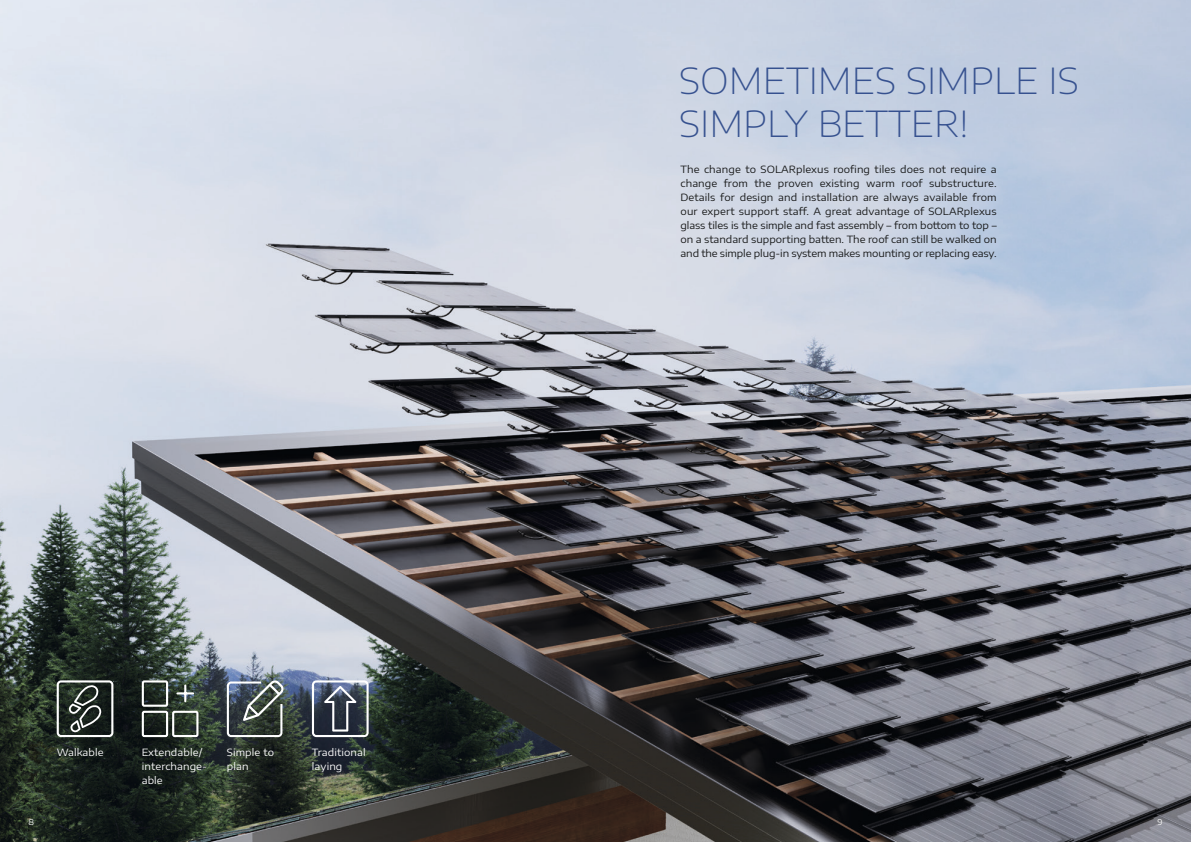
<style>
.page{position:relative;width:1191px;height:842px;background:#fff}
.page>*{position:absolute;margin:0;border:0;box-sizing:border-box;transform-origin:0 0}
.t1{font:200 36px/43.2px "Encode Sans Expanded";color:#36518f}
.t2{font:10px/14px "Encode Sans Expanded";letter-spacing:-.01em;color:#151616;text-align:justify}
.t3{font:10px/14px "Encode Sans Expanded";letter-spacing:.01em;color:#fff}
.t4{font:8px "Encode Sans Expanded";color:#fff}
</style>
<div class="page">
<img style="left:0;top:0;width:1191px;height:842px">
<svg style="left:57px;top:680px;width:56px;height:57px;background:#4e5651"></svg>
<svg style="left:227px;top:680px;width:57px;height:57px;background:#5f6869"></svg>
<svg style="left:141px;top:679px;width:58px;height:59px;background:#505a53"></svg>
<svg style="left:312px;top:680px;width:57px;height:57px;background:#616975"></svg>
<p class="t3" style="left:57px;top:745px;width:48px">Walkable</p>
<p class="t3" style="left:312px;top:745px;width:55px">Traditional laying</p>
<p class="t3" style="left:142px;top:745px;width:67px">Extendable/ interchange&shy;able</p>
<p class="t3" style="left:227px;top:745px;width:49px">Simple to plan</p>
<p class="t1" style="left:679px;top:57px;width:401px">SOMETIMES SIMPLE IS<br>SIMPLY BETTER!</p>
<p class="t2" style="left:680px;top:162px;width:318px">The change to SOLARplexus roofing tiles does not require a change from the proven existing warm roof substructure.<br>Details for design and installation are always available from our expert support staff. A great advantage of SOLARplexus glass tiles is the simple and fast assembly – from bottom to top – on a standard supporting batten. The roof can still be walked on and the simple plug-in system makes mounting or replacing easy.</p>
<p class="t4" style="left:28px;top:816px;width:7px">8</p>
<p class="t4" style="left:1157px;top:816px;width:7px">9</p>
</div>
